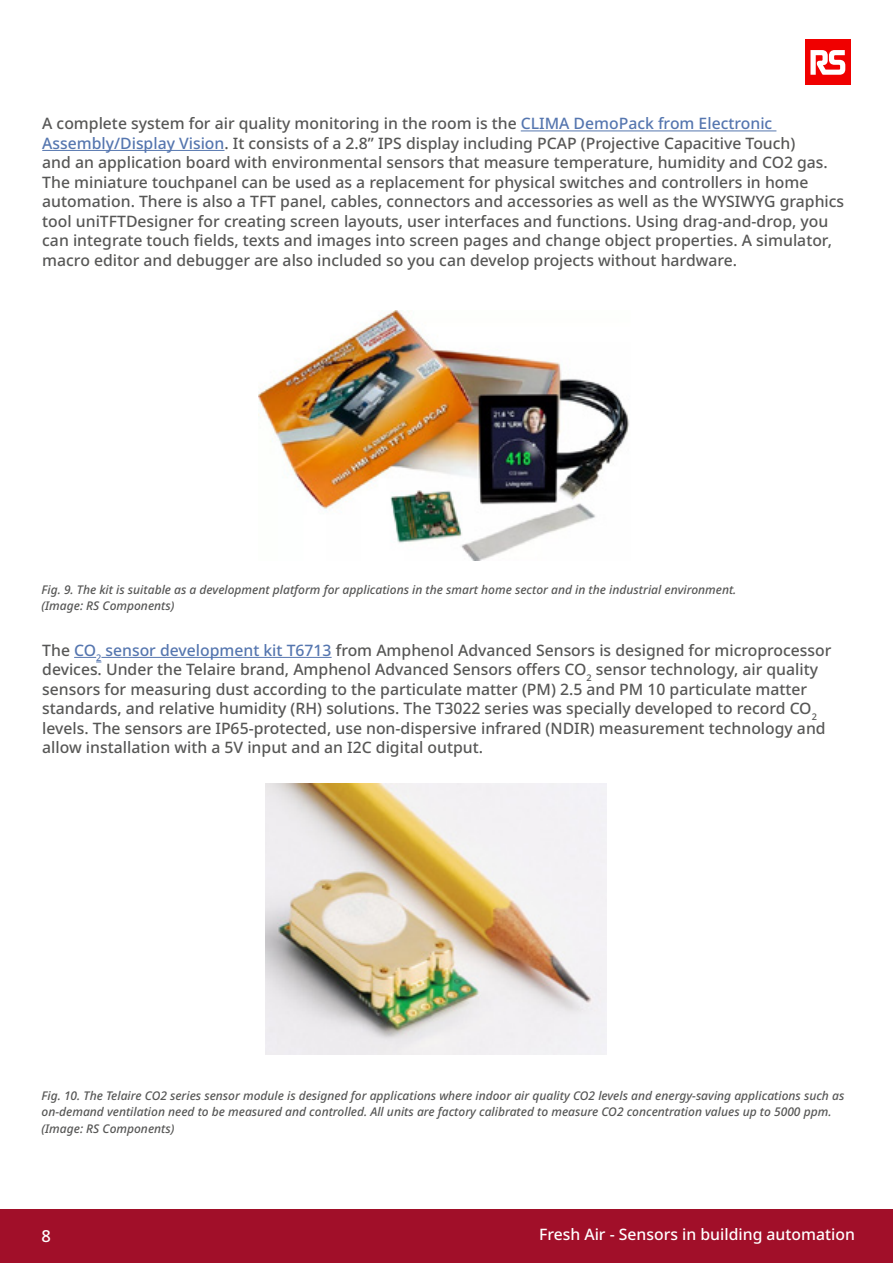
<style>
.page{position:relative;width:893px;height:1263px;background:#fff}
.page>*{position:absolute;margin:0;border:0;box-sizing:border-box;transform-origin:0 0}
.t1{font:500 16.5px "Noto Sans";color:#fff}
.t2{font:500 15.75px/19.5px "Noto Sans";color:#575756}
.t3{font:500 15.75px "Noto Sans";color:#fff}
.t4{font:italic 500 12px/16.5px "Noto Sans";color:#575756}
.s1{color:#5576af}
</style>
<div class="page">
<div style="left:0;top:1209px;width:893px;height:54px;background:#a10f29"></div>
<div style="left:805px;top:40px;width:45px;height:45px;background:#f00000"></div>
<svg style="left:810px;top:50px;width:35px;height:25px"></svg>
<hr style="left:521px;top:131px;width:255px;height:1px;background:#5576af">
<hr style="left:42px;top:150px;width:182px;height:1px;background:#5576af">
<svg style="left:74px;top:657px;width:27px;height:6px"></svg>
<hr style="left:101px;top:657px;width:231px;height:1px;background:#5576af">
<img style="left:259px;top:310px;width:371px;height:250px">
<img style="left:266px;top:783px;width:340px;height:271px">
<p class="t2" style="left:42px;top:114px;width:803px">A complete system for air quality monitoring in the room is the <span class="s1">CLIMA DemoPack from Electronic Assembly/Display Vision</span>. It consists of a 2.8” IPS display including PCAP (Projective Capacitive Touch)<br>and an application board with environmental sensors that measure temperature, humidity and CO2 gas.<br>The miniature touchpanel can be used as a replacement for physical switches and controllers in home automation. There is also a TFT panel, cables, connectors and accessories as well as the WYSIWYG graphics tool uniTFTDesigner for creating screen layouts, user interfaces and functions. Using drag-and-drop, you can integrate touch fields, texts and images into screen pages and change object properties. A simulator, macro editor and debugger are also included so you can develop projects without hardware.</p>
<p class="t4" style="left:42px;top:581px;width:696px">Fig. 9. The kit is suitable as a development platform for applications in the smart home sector and in the industrial environment. (Image: RS Components)</p>
<p class="t2" style="left:42px;top:641px;width:791px">The <span class="s1">CO</span><sub>2</sub> <span class="s1">sensor development kit T6713</span> from Amphenol Advanced Sensors is designed for microprocessor devices. Under the Telaire brand, Amphenol Advanced Sensors offers CO<sub>2</sub> sensor technology, air quality sensors for measuring dust according to the particulate matter (PM) 2.5 and PM 10 particulate matter standards, and relative humidity (RH) solutions. The T3022 series was specially developed to record CO<sub>2 </sub>levels. The sensors are IP65-protected, use non-dispersive infrared (NDIR) measurement technology and allow installation with a 5V input and an I2C digital output.</p>
<p class="t4" style="left:42px;top:1087px;width:804px">Fig. 10. The Telaire CO2 series sensor module is designed for applications where indoor air quality CO2 levels and energy-saving applications such as on-demand ventilation need to be measured and controlled. All units are factory calibrated to measure CO2 concentration values up to 5000 ppm. (Image: RS Components)</p>
<p class="t1" style="left:42px;top:1224px;width:11px">8</p>
<p class="t3" style="left:539px;top:1223px;width:317px">Fresh Air - Sensors in building automation</p>
</div>
